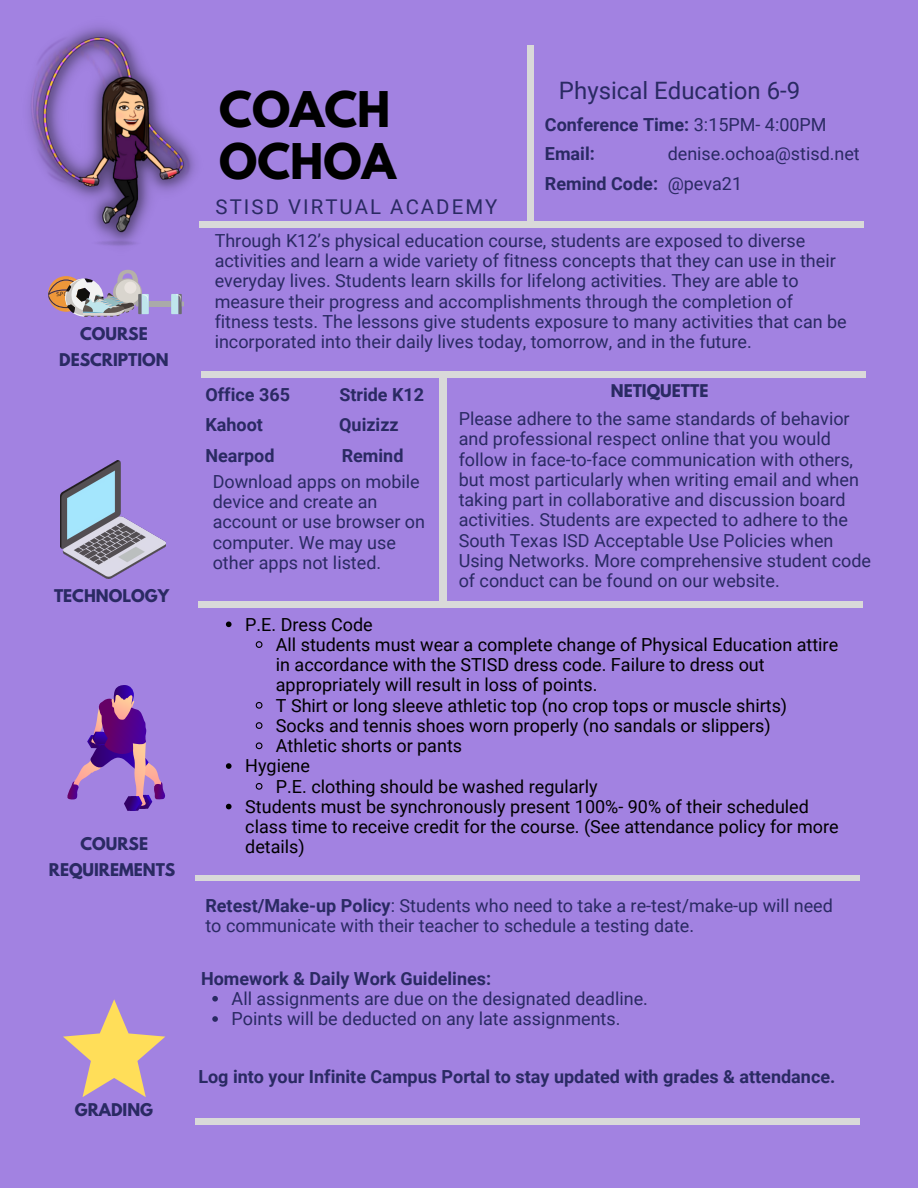
<style>
.page{position:relative;width:918px;height:1188px;background:#a282e1}
.page>*{position:absolute;margin:0;border:0;box-sizing:border-box;transform-origin:0 0}
.t1{font:700 43.65px "League Spartan";color:#000}
.t2{font:24px "Roboto";color:#2a2a63}
.t3{font:20.4px "Roboto";letter-spacing:.1em;color:#2a2a63}
.t4{font:18px/20.2px "Roboto";color:#2a2a63}
.t5{font:18px/20.2px "Roboto";color:#000}
.t6{font:700 18px "Roboto";color:#2a2a63}
.t7{font:700 15.6px/25.8px "League Spartan";color:#2a2a63;text-align:center}
.s1{font-weight:400}
.s2{font-weight:700}
</style>
<div class="page">
<div style="left:199px;top:222px;width:665px;height:5px;background:#d9d9d9"></div>
<div style="left:201px;top:372px;width:665px;height:5px;background:#d9d9d9"></div>
<div style="left:198px;top:602px;width:665px;height:5px;background:#d9d9d9"></div>
<div style="left:195px;top:875px;width:665px;height:6px;background:#d9d9d9"></div>
<div style="left:439px;top:372px;width:7px;height:233px;background:#d9d9d9"></div>
<div style="left:528px;top:46px;width:5px;height:179px;background:#d9d9d9"></div>
<img style="left:29px;top:26px;width:175px;height:220px">
<svg style="left:212px;top:996px;width:6px;height:6px"></svg>
<svg style="left:212px;top:1016px;width:6px;height:6px"></svg>
<div style="left:195px;top:1119px;width:665px;height:5px;background:#d9d9d9"></div>
<div style="left:160px;top:301px;width:11px;height:5px;background:#aaaaa9"></div>
<div style="left:149px;top:301px;width:11px;height:5px;background:#aaaaa9"></div>
<svg style="left:171px;top:294px;width:13px;height:20px"></svg>
<svg style="left:48px;top:269px;width:101px;height:48px"></svg>
<img style="left:60px;top:460px;width:106px;height:118px">
<svg style="left:67px;top:685px;width:98px;height:126px"></svg>
<svg style="left:63px;top:999px;width:102px;height:98px"></svg>
<svg style="left:226px;top:622px;width:6px;height:5px"></svg>
<svg style="left:255px;top:641px;width:8px;height:7px"></svg>
<svg style="left:255px;top:702px;width:8px;height:7px"></svg>
<svg style="left:255px;top:722px;width:8px;height:7px"></svg>
<svg style="left:255px;top:742px;width:8px;height:8px"></svg>
<svg style="left:226px;top:763px;width:6px;height:6px"></svg>
<svg style="left:255px;top:783px;width:8px;height:7px"></svg>
<svg style="left:226px;top:804px;width:6px;height:5px"></svg>
<p class="t7" style="left:59px;top:323px;width:111px">COURSE<br>DESCRIPTION</p>
<p class="t7" style="left:54px;top:585px;width:117px">TECHNOLOGY</p>
<p class="t7" style="left:49px;top:832px;width:128px">COURSE<br>REQUIREMENTS</p>
<p class="t7" style="left:75px;top:1099px;width:80px">GRADING</p>
<p class="t2" style="left:559px;top:77px;width:243px">Physical Education 6-9</p>
<p class="t1" style="left:219px;top:88px;width:173px">COACH</p>
<p class="t1" style="left:219px;top:140px;width:178px">OCHOA</p>
<p class="t3" style="left:216px;top:195px;width:283px">STISD VIRTUAL ACADEMY</p>
<p class="t4" style="left:215px;top:231px;width:634px">Through K12’s physical education course, students are exposed to diverse activities and learn a wide variety of fitness concepts that they can use in their everyday lives. Students learn skills for lifelong activities. They are able to measure their progress and accomplishments through the completion of fitness tests. The lessons give students exposure to many activities that can be incorporated into their daily lives today, tomorrow, and in the future.</p>
<p class="t6" style="left:205px;top:384px;width:86px">Office 365</p>
<p class="t6" style="left:339px;top:384px;width:86px">Stride K12</p>
<p class="t6" style="left:205px;top:415px;width:59px">Kahoot</p>
<p class="t6" style="left:339px;top:415px;width:61px">Quizizz</p>
<p class="t6" style="left:205px;top:445px;width:71px">Nearpod</p>
<p class="t6" style="left:342px;top:445px;width:63px">Remind</p>
<p class="t4" style="left:213px;top:472px;width:214px">Download apps on mobile device and create an account or use browser on computer. We may use other apps not listed.</p>
<p class="t6" style="left:545px;top:114px;width:283px">Conference Time: <span class="s1">3:15PM- 4:00PM</span></p>
<p class="t6" style="left:545px;top:143px;width:51px">Email:</p>
<p class="t6" style="left:545px;top:173px;width:115px">Remind Code:</p>
<p class="t4" style="left:668px;top:143px;width:194px">denise.ochoa@stisd.net</p>
<p class="t4" style="left:668px;top:174px;width:76px">@peva21</p>
<p class="t7" style="left:611px;top:380px;width:99px">NETIQUETTE</p>
<p class="t4" style="left:459px;top:409px;width:414px">Please adhere to the same standards of behavior and professional respect online that you would follow in face-to-face communication with others, but most particularly when writing email and when taking part in collaborative and discussion board activities. Students are expected to adhere to the South Texas ISD Acceptable Use Policies when Using Networks. More comprehensive student code of conduct can be found on our website.</p>
<p class="t5" style="left:245px;top:614px;width:129px">P.E. Dress Code</p>
<p class="t5" style="left:276px;top:634px;width:564px">All students must wear a complete change of Physical Education attire in accordance with the STISD dress code. Failure to dress out appropriately will result in loss of points.</p>
<p class="t5" style="left:276px;top:695px;width:513px">T Shirt or long sleeve athletic top (no crop tops or muscle shirts)</p>
<p class="t5" style="left:276px;top:715px;width:496px">Socks and tennis shoes worn properly (no sandals or slippers)</p>
<p class="t5" style="left:276px;top:736px;width:188px">Athletic shorts or pants</p>
<p class="t5" style="left:245px;top:756px;width:66px">Hygiene</p>
<p class="t5" style="left:276px;top:776px;width:323px">P.E. clothing should be washed regularly</p>
<p class="t5" style="left:245px;top:796px;width:595px">Students must be synchronously present 100%- 90% of their scheduled class time to receive credit for the course. (See attendance policy for more details)</p>
<p class="t4" style="left:205px;top:896px;width:629px"><span class="s2">Retest/Make-up Policy</span>: Students who need to take a re-test/make-up will need to communicate with their teacher to schedule a testing date.</p>
<p class="t6" style="left:201px;top:968px;width:292px">Homework &amp; Daily Work Guidelines:</p>
<p class="t4" style="left:232px;top:989px;width:418px">All assignments are due on the designated deadline.</p>
<p class="t4" style="left:232px;top:1009px;width:390px">Points will be deducted on any late assignments.</p>
<p class="t6" style="left:198px;top:1067px;width:639px">Log into your Infinite Campus Portal to stay updated with grades &amp; attendance.</p>
</div>
